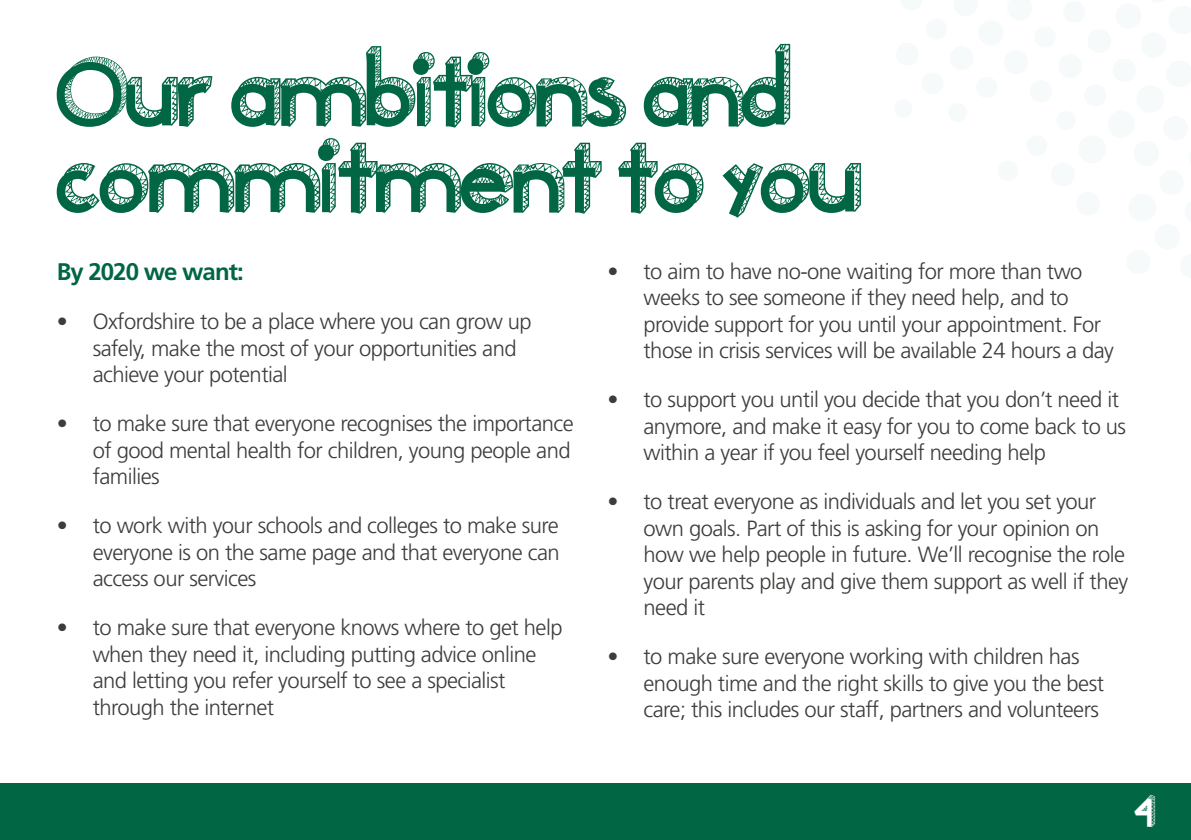
<style>
.page{position:relative;width:1191px;height:840px;background:#fff}
.page>*{position:absolute;margin:0;border:0;box-sizing:border-box;transform-origin:0 0}
.t1{font:100px/86px "Teen";letter-spacing:-.05em;color:#064}
.t2{font:46px "Teen";color:#fff}
.t3{font:700 24px "Frutiger LT Std";letter-spacing:-.04em;color:#064}
.t4{font:300 22px/26.4px "Frutiger LT Std";letter-spacing:-.025em;color:#3c3c3b}
</style>
<div class="page">
<div style="left:0;top:782px;width:1191px;height:57px;background:#064"></div>
<h1 class="t1" style="left:57px;top:55px;width:810px">Our ambitions and commitment to you</h1>
<p class="t3" style="left:57px;top:258px;width:189px">By 2020 we want:</p>
<p class="t4" style="left:93px;top:309px;width:440px;text-indent:-36px">• Oxfordshire to be a place where you can grow up safely, make the most of your opportunities and achieve your potential</p>
<p class="t4" style="left:93px;top:410px;width:482px;text-indent:-36px">• to make sure that everyone recognises the importance of good mental health for children, young people and families</p>
<p class="t4" style="left:93px;top:512px;width:468px;text-align:justify;text-indent:-36px">• to work with your schools and colleges to make sure everyone is on the same page and that everyone can access our services</p>
<p class="t4" style="left:93px;top:614px;width:471px;text-indent:-36px">• to make sure that everyone knows where to get help when they need it, including putting advice online and letting you refer yourself to see a specialist through the internet</p>
<p class="t4" style="left:643px;top:258px;width:472px;text-indent:-36px">• to aim to have no-one waiting for more than two weeks to see someone if they need help, and to provide support for you until your appointment. For those in crisis services will be available 24 hours a day</p>
<p class="t4" style="left:643px;top:386px;width:484px;text-indent:-36px">• to support you until you decide that you don’t need it anymore, and make it easy for you to come back to us within a year if you feel yourself needing help</p>
<p class="t4" style="left:643px;top:488px;width:486px;text-indent:-36px">• to treat everyone as individuals and let you set your own goals. Part of this is asking for your opinion on how we help people in future. We’ll recognise the role your parents play and give them support as well if they need it</p>
<p class="t4" style="left:643px;top:643px;width:462px;text-indent:-36px">• to make sure everyone working with children has enough time and the right skills to give you the best care; this includes our staff, partners and volunteers</p>
<h2 class="t2" style="left:1134px;top:788px;width:23px">4</h2>
</div>
